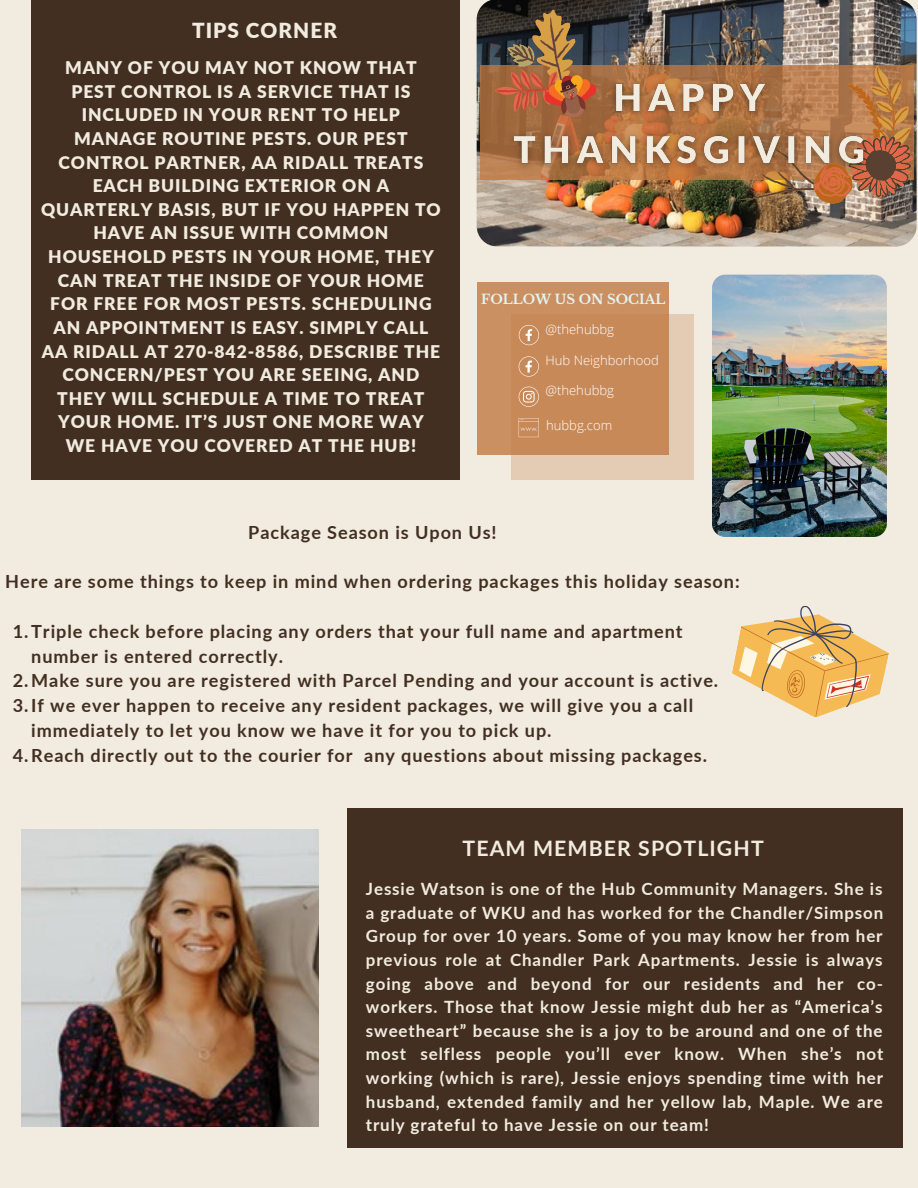
<style>
.page{position:relative;width:918px;height:1188px;background:#f1ecdf}
.page>*{position:absolute;margin:0;border:0;box-sizing:border-box;transform-origin:0 0}
.t1{font:700 21.3px "Lato";letter-spacing:.05em;color:#f1ecdf}
.t2{font:900 20.7px "Lato";letter-spacing:.05em;color:#f1ecdf}
.t3{font:700 18.15px "Lato";letter-spacing:.05em;color:#422f22}
.t4{font:900 17.4px/23.7px "Lato";letter-spacing:.05em;color:#f1ecdf;text-align:center}
.t5{font:700 16.95px/23.7px "Lato";letter-spacing:.05em;color:#f1ecdf;text-align:justify}
.t6{font:700 13.2px "Libre Baskerville";color:#e4f4f2}
.t7{font:300 13.05px "Open Sans";color:#fff}
</style>
<div class="page">
<img style="left:477px;top:0;width:440px;height:247px;border-radius:20px">
<img style="left:22px;top:830px;width:296px;height:297px">
<div style="left:347px;top:808px;width:556px;height:340px;background:#422f22"></div>
<div style="left:31px;top:0;width:428px;height:480px;background:#422f22"></div>
<img style="left:712px;top:275px;width:175px;height:262px;border-radius:13px">
<svg style="left:480px;top:65px;width:23px;height:115px;background:#a56d42"></svg>
<svg style="left:732px;top:606px;width:157px;height:112px"></svg>
<img style="left:741px;top:65px;width:172px;height:139px">
<img style="left:503px;top:64px;width:378px;height:120px">
<svg style="left:489px;top:6px;width:110px;height:117px;background:#825739"></svg>
<div style="left:478px;top:282px;width:191px;height:172px;background:#cb9062"></div>
<svg style="left:511px;top:314px;width:182px;height:166px;fill:#c88959"></svg>
<svg style="left:519px;top:325px;width:20px;height:20px"></svg>
<svg style="left:519px;top:387px;width:20px;height:20px"></svg>
<svg style="left:519px;top:356px;width:20px;height:21px"></svg>
<svg style="left:519px;top:418px;width:20px;height:19px"></svg>
<p class="t2" style="left:192px;top:17px;width:146px">TIPS CORNER</p>
<p class="t4" style="left:41px;top:56px;width:401px">MANY OF YOU MAY NOT KNOW THAT<br>PEST CONTROL IS A SERVICE THAT IS<br>INCLUDED IN YOUR RENT TO HELP<br>MANAGE ROUTINE PESTS. OUR PEST<br>CONTROL PARTNER, AA RIDALL TREATS<br>EACH BUILDING EXTERIOR ON A<br>QUARTERLY BASIS, BUT IF YOU HAPPEN TO<br>HAVE AN ISSUE WITH COMMON<br>HOUSEHOLD PESTS IN YOUR HOME, THEY<br>CAN TREAT THE INSIDE OF YOUR HOME<br>FOR FREE FOR MOST PESTS. SCHEDULING<br>AN APPOINTMENT IS EASY. SIMPLY CALL<br>AA RIDALL AT 270-842-8586, DESCRIBE THE<br>CONCERN/PEST YOU ARE SEEING, AND<br>THEY WILL SCHEDULE A TIME TO TREAT<br>YOUR HOME. IT’S JUST ONE MORE WAY<br>WE HAVE YOU COVERED AT THE HUB!</p>
<p class="t6" style="left:481px;top:291px;width:186px">FOLLOW US ON SOCIAL</p>
<p class="t7" style="left:546px;top:320px;width:70px">@thehubbg</p>
<p class="t7" style="left:546px;top:351px;width:115px">Hub Neighborhood</p>
<p class="t7" style="left:546px;top:381px;width:70px">@thehubbg</p>
<p class="t7" style="left:546px;top:416px;width:68px">hubbg.com</p>
<p class="t3" style="left:248px;top:521px;width:250px">Package Season is Upon Us!</p>
<p class="t3" style="left:5px;top:570px;width:736px">Here are some things to keep in mind when ordering packages this holiday season:</p>
<p class="t3" style="left:13px;top:620px;width:671px">1.Triple check before placing any orders that your full name and apartment</p>
<p class="t3" style="left:31px;top:645px;width:253px">number is entered correctly.</p>
<p class="t3" style="left:13px;top:669px;width:707px">2.Make sure you are registered with Parcel Pending and your account is active.</p>
<p class="t3" style="left:13px;top:694px;width:682px">3.If we ever happen to receive any resident packages, we will give you a call</p>
<p class="t3" style="left:31px;top:719px;width:522px">immediately to let you know we have it for you to pick up.</p>
<p class="t3" style="left:13px;top:744px;width:696px">4.Reach directly out to the courier for any questions about missing packages.</p>
<p class="t1" style="left:463px;top:835px;width:303px">TEAM MEMBER SPOTLIGHT</p>
<p class="t5" style="left:366px;top:877px;width:519px">Jessie Watson is one of the Hub Community Managers. She is a graduate of WKU and has worked for the Chandler/Simpson Group for over 10 years. Some of you may know her from her previous role at Chandler Park Apartments. Jessie is always going above and beyond for our residents and her co&shy;workers. Those that know Jessie might dub her as “America’s sweetheart” because she is a joy to be around and one of the most selfless people you’ll ever know. When she’s not working (which is rare), Jessie enjoys spending time with her husband, extended family and her yellow lab, Maple. We are truly grateful to have Jessie on our team!</p>
</div>
